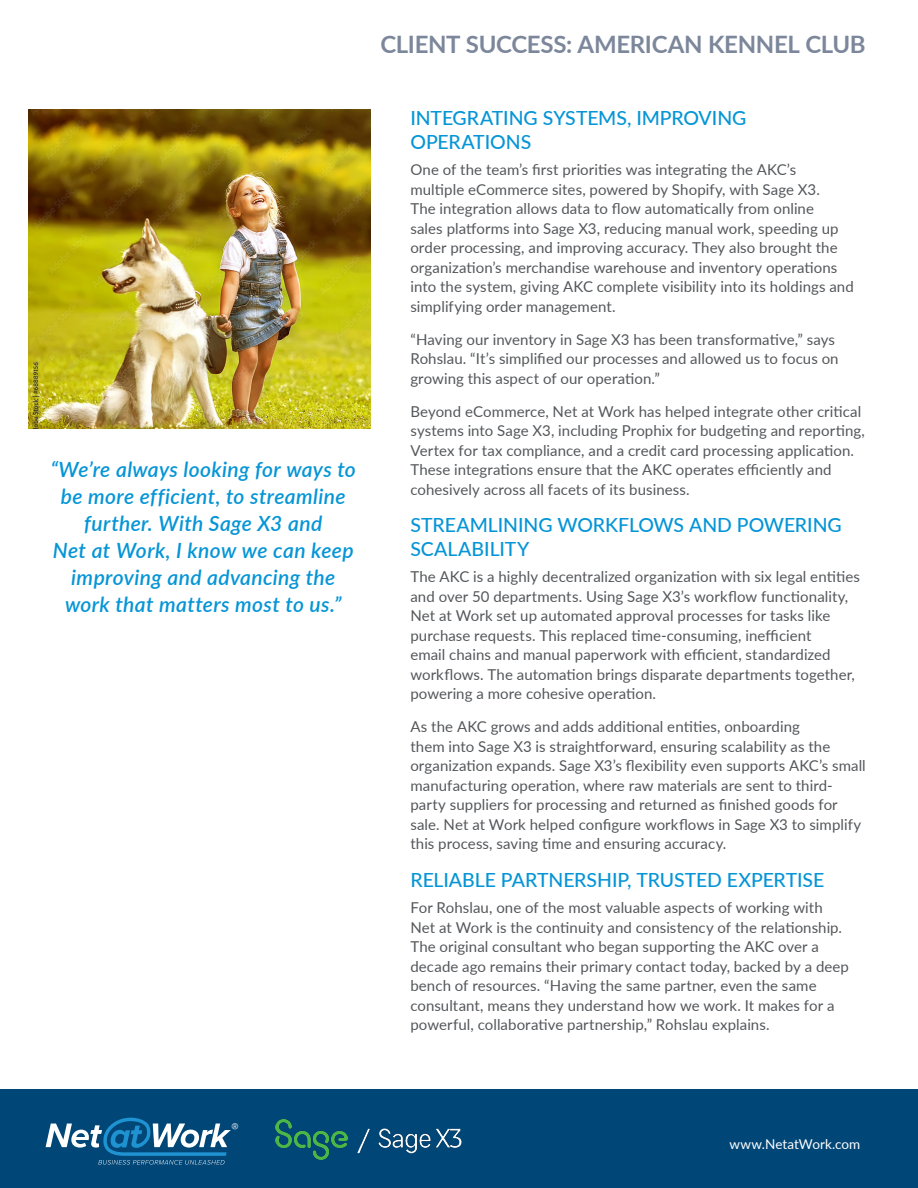
<style>
.page{position:relative;width:918px;height:1188px;background:#fff}
.page>*{position:absolute;margin:0;border:0;box-sizing:border-box;transform-origin:0 0}
.Customer_Info_body{font:700 24px "Lato";letter-spacing:-.015em;color:#7c879b}
.Large_Quote{font:italic 600 21px/27px "Lato";letter-spacing:.015em;color:#0695d6;text-align:center}
.Subheads{font:500 19.5px/24px "Lato";letter-spacing:-.005em;color:#0695d6}
.Body_Copy{font:15px/19.5px "Lato";letter-spacing:.005em;color:#54575a}
.t1{font:700 14.4px "Proxima Nova";color:#fff}
.Quote_Author{font:13.5px "Lato";color:#fff}
</style>
<div class="page">
<div style="left:0;top:1089px;width:918px;height:99px;background:#004677"></div>
<svg style="left:46px;top:1118px;width:185px;height:47px"></svg>
<img style="left:28px;top:109px;width:342px;height:320px">
<img style="left:275px;top:1120px;width:187px;height:39px">
<p class="Large_Quote" style="left:51px;top:455px;width:307px">“We’re always looking for ways to be more efficient, to streamline further. With Sage X3 and<br>Net at Work, I know we can keep improving and advancing the work that matters most to us.”</p>
<p class="Customer_Info_body" style="left:381px;top:27px;width:487px">CLIENT SUCCESS: AMERICAN KENNEL CLUB</p>
<p class="Subheads" style="left:410px;top:105px;width:338px">INTEGRATING SYSTEMS, IMPROVING<br>OPERATIONS</p>
<p class="Body_Copy" style="left:410px;top:159px;width:445px">One of the team’s first priorities was integrating the AKC’s multiple eCommerce sites, powered by Shopify, with Sage X3.<br>The integration allows data to flow automatically from online<br>sales platforms into Sage X3, reducing manual work, speeding up order processing, and improving accuracy. They also brought the organization’s merchandise warehouse and inventory operations into the system, giving AKC complete visibility into its holdings and simplifying order management.</p>
<p class="Body_Copy" style="left:410px;top:329px;width:430px">“Having our inventory in Sage X3 has been transformative,” says<br>Rohslau. “It’s simplified our processes and allowed us to focus on growing this aspect of our operation.”</p>
<p class="Body_Copy" style="left:410px;top:401px;width:456px">Beyond eCommerce, Net at Work has helped integrate other critical systems into Sage X3, including Prophix for budgeting and reporting, Vertex for tax compliance, and a credit card processing application.<br>These integrations ensure that the AKC operates efficiently and cohesively across all facets of its business.</p>
<p class="Subheads" style="left:410px;top:512px;width:433px">STREAMLINING WORKFLOWS AND POWERING<br>SCALABILITY</p>
<p class="Body_Copy" style="left:410px;top:566px;width:451px">The AKC is a highly decentralized organization with six legal entities and over 50 departments. Using Sage X3’s workflow functionality, Net at Work set up automated approval processes for tasks like purchase requests. This replaced time-consuming, inefficient<br>email chains and manual paperwork with efficient, standardized workflows. The automation brings disparate departments together, powering a more cohesive operation.</p>
<p class="Body_Copy" style="left:410px;top:716px;width:457px">As the AKC grows and adds additional entities, onboarding<br>them into Sage X3 is straightforward, ensuring scalability as the organization expands. Sage X3’s flexibility even supports AKC’s small manufacturing operation, where raw materials are sent to third&shy;party suppliers for processing and returned as finished goods for sale. Net at Work helped configure workflows in Sage X3 to simplify this process, saving time and ensuring accuracy.</p>
<p class="Subheads" style="left:410px;top:867px;width:415px">RELIABLE PARTNERSHIP, TRUSTED EXPERTISE</p>
<p class="Body_Copy" style="left:410px;top:897px;width:440px">For Rohslau, one of the most valuable aspects of working with Net at Work is the continuity and consistency of the relationship.<br>The original consultant who began supporting the AKC over a decade ago remains their primary contact today, backed by a deep bench of resources. “Having the same partner, even the same consultant, means they understand how we work. It makes for a powerful, collaborative partnership,” Rohslau explains.</p>
<p class="t1" style="left:231px;top:1118px;width:9px">®</p>
<p class="Quote_Author" style="left:730px;top:1134px;width:132px">www.NetatWork.com</p>
</div>
